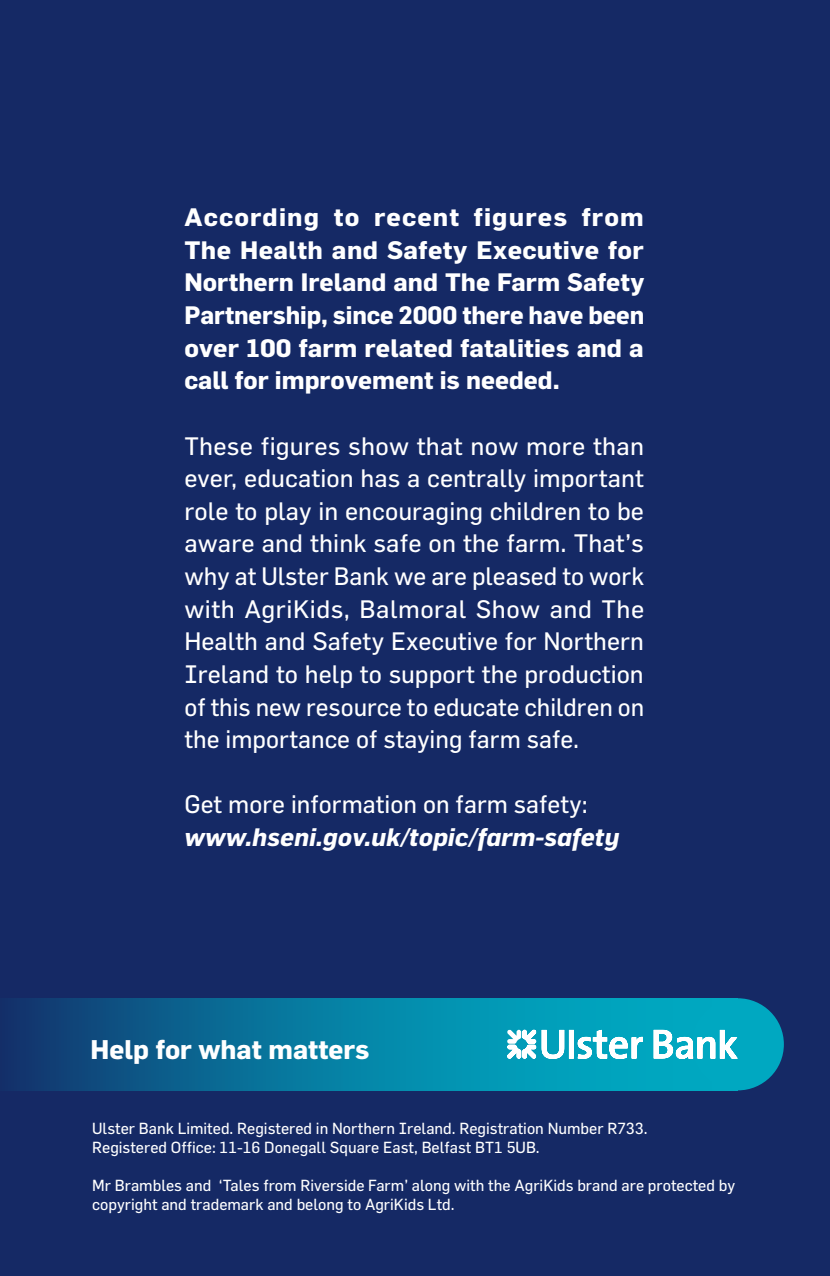
<style>
.page{position:relative;width:830px;height:1276px;background:#fff}
.page>*{position:absolute;margin:0;border:0;box-sizing:border-box;transform-origin:0 0}
.t1{font:700 26.55px "Flama";color:#fff}
.t2{font:24.75px/32.6px "Flama";color:#fff;text-align:justify}
.t3{font:700 24.75px/32.6px "Flama";color:#fff;text-align:justify}
.t4{font:italic 700 24.75px "Flama";color:#fff}
.t5{font:15.75px/18.9px "Flama";color:#fff}
</style>
<div class="page">
<div style="left:0;top:0;width:829px;height:1276px;background:#152965"></div>
<div style="left:691px;top:998px;width:92px;height:92px;background:#00a8c1;border-radius:50%"></div>
<svg style="left:17px;top:998px;width:713px;height:92px;background:#067ba0"></svg>
<svg style="left:507px;top:1029px;width:230px;height:30px;background:#74cddb"></svg>
<p class="t3" style="left:184px;top:200px;width:461px">According to recent figures from The Health and Safety Executive for Northern Ireland and The Farm Safety Partnership, since 2000 there have been over 100 farm related fatalities and a call for improvement is needed.</p>
<p class="t2" style="left:184px;top:429px;width:461px">These figures show that now more than ever, education has a centrally important role to play in encouraging children to be aware and think safe on the farm. That’s why at Ulster Bank we are pleased to work with AgriKids, Balmoral Show and The Health and Safety Executive for Northern Ireland to help to support the production of this new resource to educate children on the importance of staying farm safe.</p>
<p class="t2" style="left:184px;top:787px;width:404px">Get more information on farm safety:</p>
<p class="t4" style="left:184px;top:822px;width:436px">www.hseni.gov.uk/topic/farm-safety</p>
<p class="t1" style="left:91px;top:1033px;width:280px">Help for what matters</p>
<p class="t5" style="left:92px;top:1118px;width:556px">Ulster Bank Limited. Registered in Northern Ireland. Registration Number R733.<br>Registered Office: 11-16 Donegall Square East, Belfast BT1 5UB.</p>
<p class="t5" style="left:92px;top:1175px;width:644px">Mr Brambles and ‘Tales from Riverside Farm’ along with the AgriKids brand are protected by copyright and trademark and belong to AgriKids Ltd.</p>
</div>
